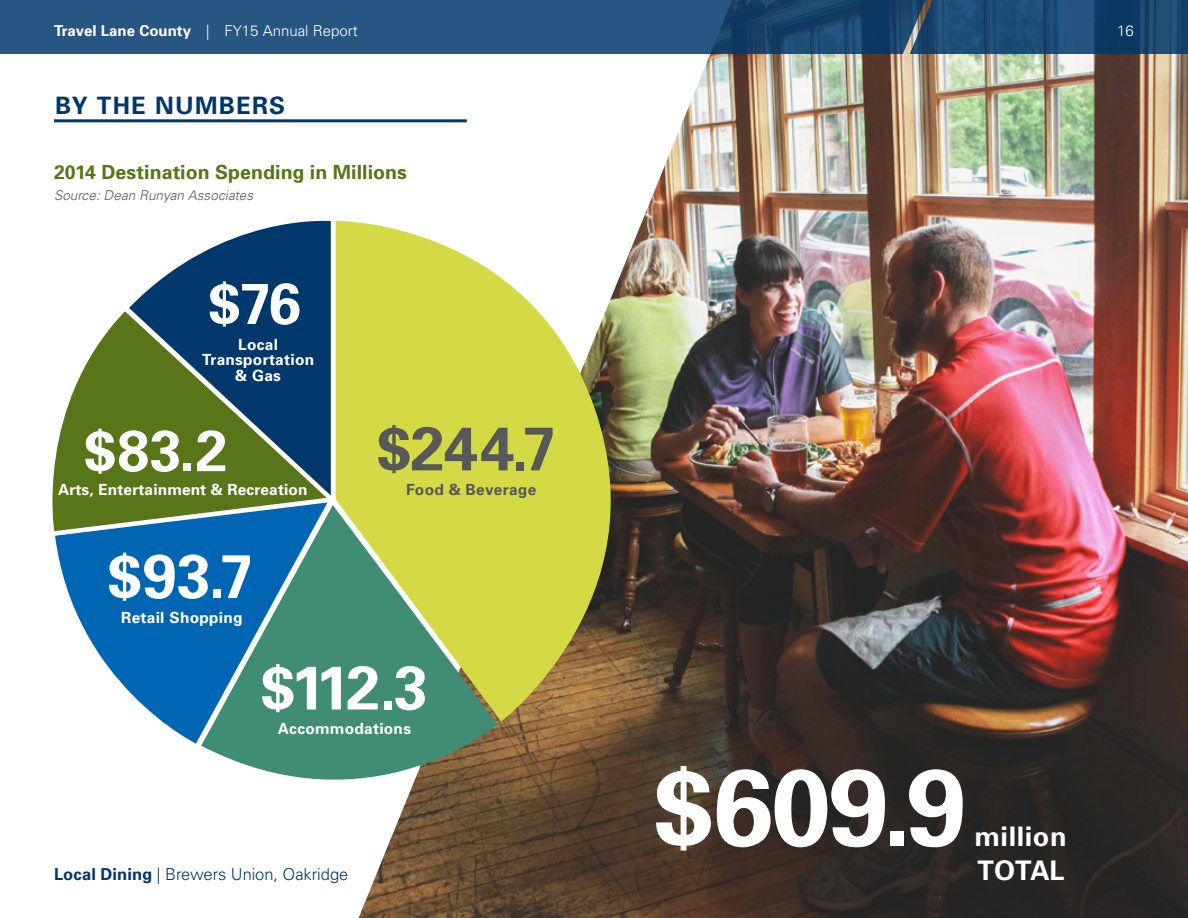
<style>
.page{position:relative;width:1188px;height:918px;background:#fff}
.page>*{position:absolute;margin:0;border:0;box-sizing:border-box;transform-origin:0 0}
.t1{font:700 108px "Univers";color:#fff}
.t2{font:700 61.65px "Univers";color:#fff}
.t3{font:700 61.65px "Univers";color:#585858}
.t4{font:700 57.75px "Univers";color:#fff}
.t5{font:700 27px/34.2px "Univers";letter-spacing:.02em;color:#fff}
.t6{font:700 24px "Univers";letter-spacing:.05em;color:#00386c}
.t7{font:700 19.5px "Univers";letter-spacing:.005em;color:#587519}
.t8{font:300 16.5px "Univers";letter-spacing:-.005em;color:#00386c}
.t9{font:700 15.45px/15.5px "Univers";letter-spacing:.02em;color:#fff;text-align:center}
.t10{font:700 15.45px "Univers";letter-spacing:.02em;color:#585858}
.t11{font:300 15px "Univers";color:#fff}
.t12{font:italic 300 13.5px "Univers";letter-spacing:.005em;color:#585858}
.s1{font-weight:700}
</style>
<div class="page">
<img style="left:359px;top:54px;width:829px;height:864px">
<svg style="left:0;top:0;width:910px;height:54px;background:#23517d"></svg>
<svg style="left:910px;top:0;width:278px;height:54px;background:#1c4a72"></svg>
<hr style="left:54px;top:119px;width:413px;height:3px;background:#00386c">
<svg style="left:336px;top:220px;width:324px;height:502px;background:#c1c15d"></svg>
<svg style="left:129px;top:220px;width:202px;height:275px;fill:#00386c"></svg>
<svg style="left:52px;top:311px;width:275px;height:220px;background:#4c6f4d"></svg>
<svg style="left:55px;top:502px;width:273px;height:242px;fill:#0066b3"></svg>
<svg style="left:201px;top:505px;width:296px;height:328px"></svg>
<p class="t11" style="left:54px;top:22px;width:305px"><span class="s1">Travel Lane County</span> | FY15 Annual Report</p>
<p class="t11" style="left:1117px;top:22px;width:18px">16</p>
<h3 class="t6" style="left:55px;top:91px;width:232px">BY THE NUMBERS</h3>
<p class="t7" style="left:54px;top:160px;width:355px">2014 Destination Spending in Millions</p>
<p class="t12" style="left:54px;top:187px;width:201px">Source: Dean Runyan Associates</p>
<h3 class="t4" style="left:208px;top:269px;width:94px">$76</h3>
<p class="t9" style="left:202px;top:337px;width:114px">Local<br>Transportation &amp; Gas</p>
<h3 class="t4" style="left:84px;top:416px;width:145px">$83.2</h3>
<p class="t9" style="left:58px;top:482px;width:251px">Arts, Entertainment &amp; Recreation</p>
<h2 class="t2" style="left:108px;top:539px;width:148px">$93.7</h2>
<p class="t9" style="left:121px;top:609px;width:123px">Retail Shopping</p>
<h2 class="t3" style="left:377px;top:411px;width:182px">$244.7</h2>
<p class="t10" style="left:406px;top:481px;width:132px">Food &amp; Beverage</p>
<h2 class="t2" style="left:261px;top:650px;width:169px">$112.3</h2>
<p class="t9" style="left:278px;top:721px;width:135px">Accommodations</p>
<p class="t8" style="left:54px;top:865px;width:296px"><span class="s1">Local Dining</span> | Brewers Union, Oakridge</p>
<h1 class="t1" style="left:654px;top:742px;width:315px">$609.9</h1>
<h3 class="t5" style="left:974px;top:819px;width:93px">million<br>TOTAL</h3>
</div>
